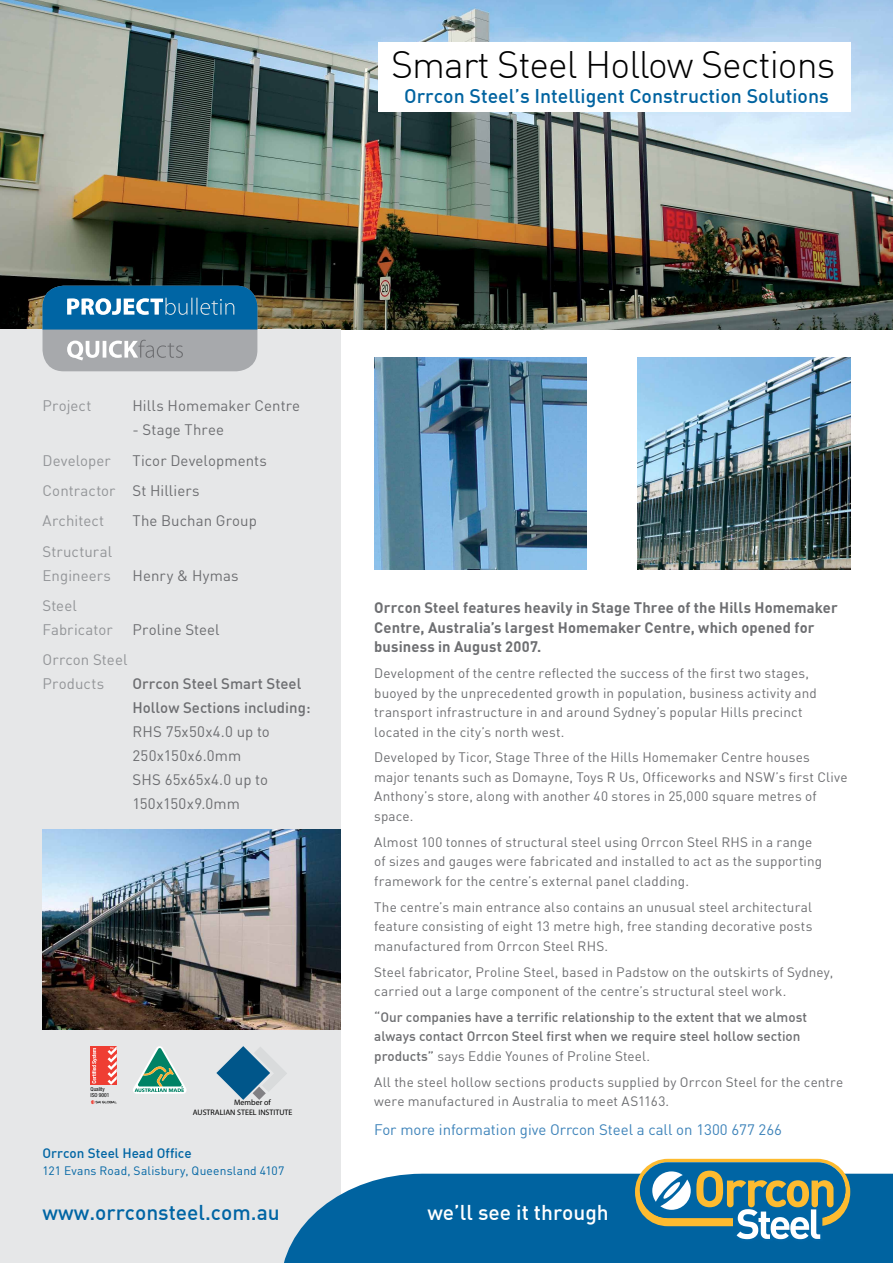
<style>
.page{position:relative;width:893px;height:1263px;background:#fff}
.page>*{position:absolute;margin:0;border:0;box-sizing:border-box;transform-origin:0 0}
.t1{font:300 37.5px "DIN";letter-spacing:-.025em;color:#000}
.t2{font:500 21px "DIN";color:#0065a4}
.t3{font:500 21px "DIN";color:#fff}
.t4{font:500 19.5px "DIN";color:#0063a0}
.t5{font:15px/24px "DIN";letter-spacing:.005em;color:#6d6e71}
.t6{font:700 15px/19.5px "DIN";letter-spacing:.01em;color:#6d6e71}
.t7{font:15px/24px "DIN";letter-spacing:.005em;color:#939598}
.t8{font:15px "DIN";color:#3f84ba}
.t9{font:500 15px/24px "DIN";color:#6d6e71}
.t10{font:13.5px/19.5px "DIN";letter-spacing:.01em;color:#6d6e71}
.t11{font:500 13.5px/19.5px "DIN";color:#6d6e71}
.t12{font:500 13.5px "DIN";color:#0065a4}
.t13{font:12px "DIN";letter-spacing:.015em;color:#0065a4}
.t14{font:7.95px/9.6px "Myriad Pro";color:#000}
.t15{font:condensed 5.55px/6.6px "Helvetica Neue";color:#000}
.s1{color:#939598}
.s2{font-weight:400}
</style>
<div class="page">
<img style="left:0;top:0;width:893px;height:330px">
<div style="left:0;top:329px;width:340px;height:934px;background:#e6e7e8"></div>
<svg style="left:284px;top:1174px;width:609px;height:89px;background:#126da5"></svg>
<img style="left:374px;top:357px;width:213px;height:213px">
<img style="left:638px;top:357px;width:212px;height:213px">
<img style="left:43px;top:829px;width:297px;height:200px">
<div style="left:378px;top:81px;width:472px;height:30px;background:#fff"></div>
<div style="left:378px;top:43px;width:472px;height:42px;background:#fff"></div>
<div style="left:43px;top:286px;width:214px;height:85px;background:#a7a9ac;border-radius:21px"></div>
<svg style="left:67px;top:340px;width:116px;height:20px"></svg>
<svg style="left:43px;top:286px;width:214px;height:44px;background:#1e75ab"></svg>
<svg style="left:635px;top:1159px;width:215px;height:83px;background:#5d8d96"></svg>
<div style="left:91px;top:1046px;width:26px;height:39px;background:#ef3e33"></div>
<svg style="left:92px;top:1048px;width:5px;height:35px"></svg>
<svg style="left:108px;top:1046px;width:9px;height:39px"></svg>
<svg style="left:91px;top:1100px;width:26px;height:4px"></svg>
<svg style="left:133px;top:1046px;width:54px;height:48px"></svg>
<svg style="left:216px;top:1046px;width:71px;height:54px"></svg>
<h1 class="t1" style="left:391px;top:41px;width:446px">Smart Steel Hollow Sections</h1>
<h3 class="t4" style="left:404px;top:84px;width:426px">Orrcon Steel’s Intelligent Construction Solutions</h3>
<p class="t7" style="left:43px;top:393px;width:50px">Project</p>
<p class="t5" style="left:133px;top:393px;width:169px">Hills Homemaker Centre</p>
<p class="t5" style="left:133px;top:417px;width:93px">- Stage Three</p>
<p class="t7" style="left:43px;top:448px;width:70px">Developer</p>
<p class="t5" style="left:43px;top:445px;width:226px;line-height:30.3px;text-indent:90px">Ticor Developments<br><span class="s1">Contractor</span> St Hilliers<br><span class="s1">Architect</span></p>
<p class="t5" style="left:133px;top:509px;width:126px">The Buchan Group</p>
<p class="t7" style="left:43px;top:539px;width:71px">Structural<br>Engineers</p>
<p class="t7" style="left:43px;top:593px;width:72px">Steel<br>Fabricator</p>
<p class="t5" style="left:133px;top:563px;width:108px">Henry &amp; Hymas</p>
<p class="t5" style="left:133px;top:617px;width:89px">Proline Steel</p>
<p class="t7" style="left:43px;top:648px;width:86px">Orrcon Steel<br>Products</p>
<p class="t9" style="left:133px;top:671px;width:180px">Orrcon Steel Smart Steel<br>Hollow Sections including:</p>
<p class="t5" style="left:133px;top:720px;width:139px">RHS 75x50x4.0 up to<br>250x150x6.0mm<br>SHS 65x65x4.0 up to<br>150x150x9.0mm</p>
<p class="t15" style="left:91px;top:1085px;width:20px">Quality<br>ISO 9001</p>
<p class="t14" style="left:193px;top:1098px;width:101px;text-indent:41px">Member of<br>AUSTRALIAN STEEL INSTITUTE</p>
<p class="t12" style="left:43px;top:1145px;width:151px">Orrcon Steel Head Office</p>
<p class="t13" style="left:43px;top:1163px;width:243px">121 Evans Road, Salisbury, Queensland 4107</p>
<p class="t6" style="left:374px;top:597px;width:465px">Orrcon Steel features heavily in Stage Three of the Hills Homemaker<br>Centre, Australia’s largest Homemaker Centre, which opened for business in August 2007.</p>
<p class="t10" style="left:374px;top:663px;width:444px">Development of the centre reflected the success of the first two stages, buoyed by the unprecedented growth in population, business activity and transport infrastructure in and around Sydney’s popular Hills precinct located in the city’s north west.</p>
<p class="t10" style="left:374px;top:747px;width:475px">Developed by Ticor, Stage Three of the Hills Homemaker Centre houses major tenants such as Domayne, Toys R Us, Officeworks and NSW’s first Clive Anthony’s store, along with another 40 stores in 25,000 square metres of space.</p>
<p class="t10" style="left:374px;top:832px;width:449px">Almost 100 tonnes of structural steel using Orrcon Steel RHS in a range of sizes and gauges were fabricated and installed to act as the supporting framework for the centre’s external panel cladding.</p>
<p class="t10" style="left:374px;top:897px;width:440px;text-align:justify">The centre’s main entrance also contains an unusual steel architectural feature consisting of eight 13 metre high, free standing decorative posts manufactured from Orrcon Steel RHS.</p>
<p class="t10" style="left:374px;top:962px;width:460px">Steel fabricator, Proline Steel, based in Padstow on the outskirts of Sydney, carried out a large component of the centre’s structural steel work.</p>
<p class="t11" style="left:374px;top:1007px;width:434px">“Our companies have a terrific relationship to the extent that we almost always contact Orrcon Steel first when we require steel hollow section products” <span class="s2">says Eddie Younes of Proline Steel.</span></p>
<p class="t10" style="left:374px;top:1072px;width:471px">All the steel hollow sections products supplied by Orrcon Steel for the centre were manufactured in Australia to meet AS1163.</p>
<p class="t8" style="left:374px;top:1120px;width:409px">For more information give Orrcon Steel a call on 1300 677 266</p>
<h2 class="t2" style="left:43px;top:1199px;width:239px">www.orrconsteel.com.au</h2>
<h2 class="t3" style="left:427px;top:1199px;width:183px">we’ll see it through</h2>
</div>
